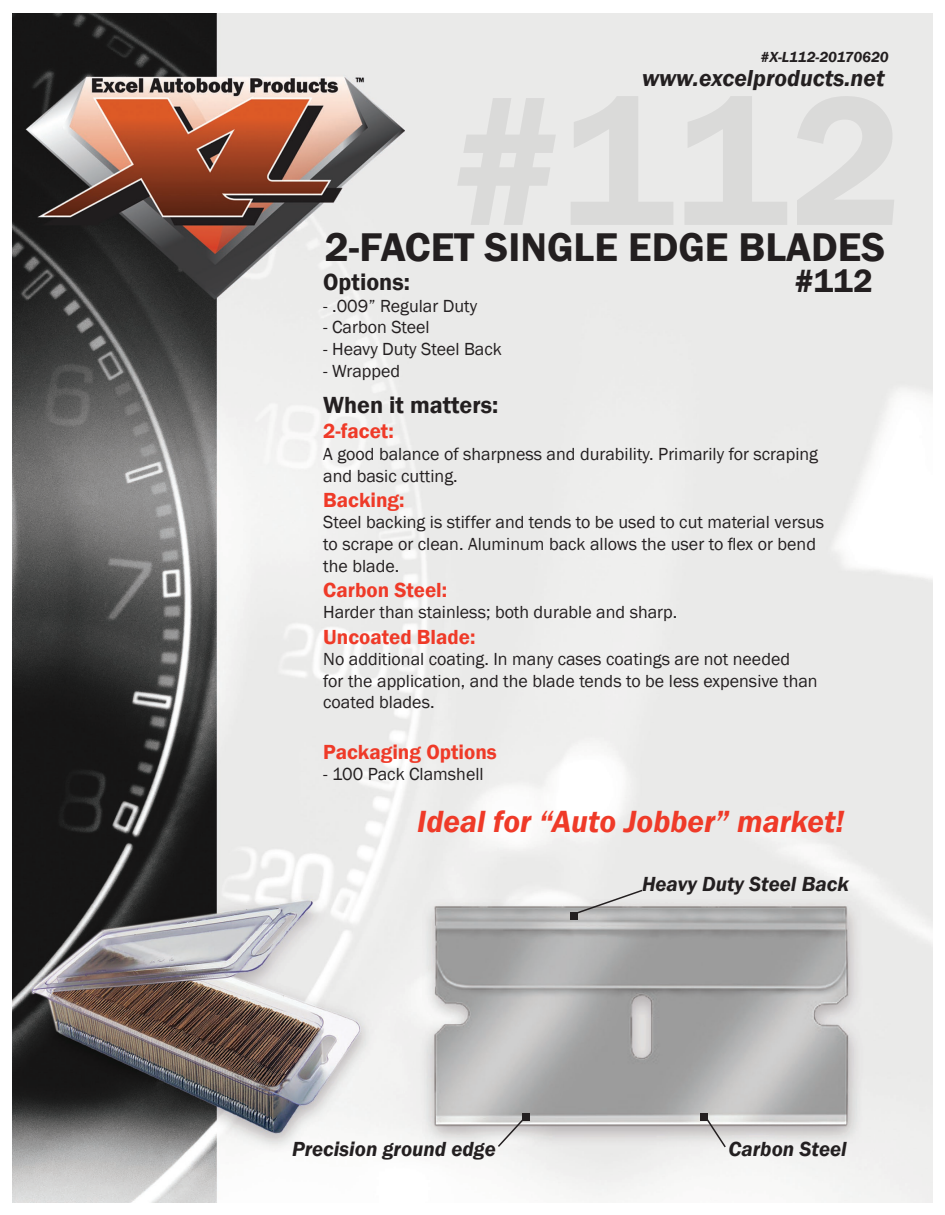
<style>
.page{position:relative;width:945px;height:1215px;background:#fff}
.page>*{position:absolute;margin:0;border:0;box-sizing:border-box;transform-origin:0 0}
.t1{font:600 41.25px "Franklin Gothic";color:#231f20}
.t2{font:600 33.15px "Franklin Gothic";color:#231f20}
.t3{font:italic 600 31.5px "Franklin Gothic";color:#ef3a28}
.t4{font:600 24px "Franklin Gothic";color:#231f20}
.t5{font:italic 600 23.85px "Franklin Gothic";color:#231f20}
.t6{font:600 21px "Franklin Gothic";color:#ef3a28}
.t7{font:italic 600 21px "Franklin Gothic";color:#231f20}
.t8{font:18px/21.6px "Franklin Gothic";color:#231f20}
.t9{font:italic 600 15px "Franklin Gothic";color:#231f20}
</style>
<div class="page">
<img style="left:13px;top:13px;width:919px;height:1189px">
<svg style="left:570px;top:889px;width:74px;height:28px;background:#cbcbca"></svg>
<svg style="left:496px;top:1118px;width:29px;height:31px"></svg>
<svg style="left:705px;top:1117px;width:22px;height:32px"></svg>
<div style="left:570px;top:912px;width:8px;height:8px;background:#231f20"></div>
<div style="left:522px;top:1113px;width:8px;height:7px;background:#231f20"></div>
<div style="left:700px;top:1113px;width:8px;height:7px;background:#231f20"></div>
<p class="t9" style="left:761px;top:47px;width:130px">#X-L112-20170620</p>
<p class="t5" style="left:642px;top:63px;width:244px">www.excelproducts.net</p>
<p class="t1" style="left:325px;top:222px;width:562px">2-FACET SINGLE EDGE BLADES</p>
<p class="t2" style="left:794px;top:261px;width:80px">#112</p>
<p class="t4" style="left:323px;top:267px;width:88px">Options:</p>
<p class="t8" style="left:323px;top:295px;width:156px">- .009” Regular Duty</p>
<p class="t8" style="left:323px;top:317px;width:108px">- Carbon Steel</p>
<p class="t8" style="left:323px;top:339px;width:180px">- Heavy Duty Steel Back</p>
<p class="t8" style="left:323px;top:360px;width:79px">- Wrapped</p>
<p class="t4" style="left:323px;top:390px;width:177px">When it matters:</p>
<p class="t6" style="left:323px;top:418px;width:72px">2-facet:</p>
<p class="t8" style="left:323px;top:444px;width:496px">A good balance of sharpness and durability. Primarily for scraping and basic cutting.</p>
<p class="t6" style="left:323px;top:487px;width:83px">Backing:</p>
<p class="t8" style="left:323px;top:512px;width:502px">Steel backing is stiffer and tends to be used to cut material versus</p>
<p class="t8" style="left:323px;top:534px;width:494px">to scrape or clean. Aluminum back allows the user to flex or bend the blade.</p>
<p class="t6" style="left:323px;top:577px;width:126px">Carbon Steel:</p>
<p class="t8" style="left:323px;top:602px;width:355px">Harder than stainless; both durable and sharp.</p>
<p class="t6" style="left:323px;top:624px;width:154px">Uncoated Blade:</p>
<p class="t8" style="left:323px;top:649px;width:468px">No additional coating. In many cases coatings are not needed</p>
<p class="t8" style="left:323px;top:670px;width:496px">for the application, and the blade tends to be less expensive than coated blades.</p>
<p class="t6" style="left:323px;top:739px;width:175px">Packaging Options</p>
<p class="t8" style="left:323px;top:764px;width:162px">- 100 Pack Clamshell</p>
<p class="t3" style="left:417px;top:801px;width:429px">Ideal for “Auto Jobber” market!</p>
<p class="t7" style="left:292px;top:1135px;width:205px">Precision ground edge</p>
<p class="t7" style="left:642px;top:870px;width:208px">Heavy Duty Steel Back</p>
<p class="t7" style="left:728px;top:1135px;width:120px">Carbon Steel</p>
</div>
